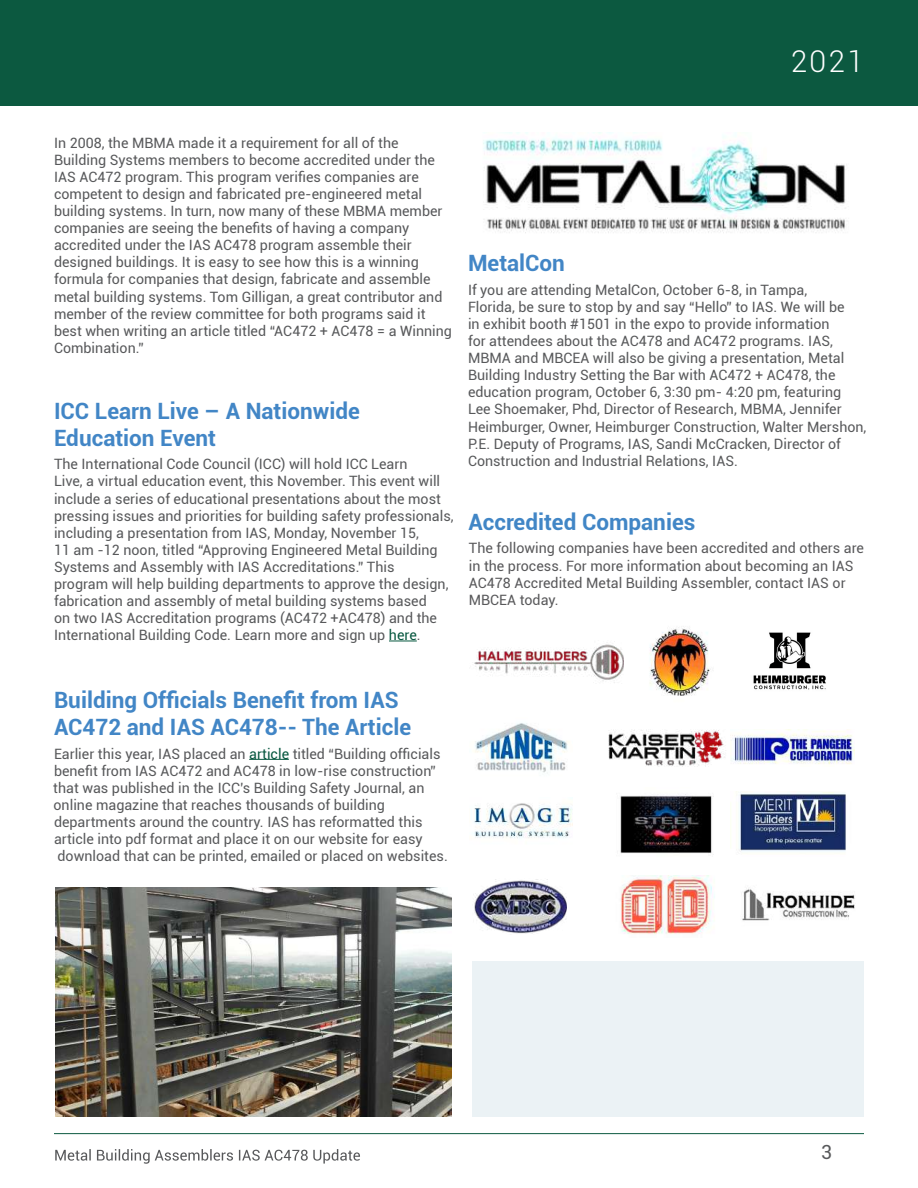
<style>
.page{position:relative;width:918px;height:1188px;background:#fff}
.page>*{position:absolute;margin:0;border:0;box-sizing:border-box;transform-origin:0 0}
.t1{font:300 30px "Roboto";color:#fff}
.t2{font:700 22.5px/27px "Roboto";color:#4286c6}
.t3{font:700 22.5px "Roboto";color:#4186c6}
.t4{font:19.5px "Roboto";color:#58595b}
.t5{font:14.25px/17.1px "Roboto";color:#58595b}
.t6{font:14.25px/17.1px "Roboto";color:#59595b}
.s1{color:#085840}
</style>
<div class="page">
<img style="left:474px;top:723px;width:96px;height:51px">
<img style="left:608px;top:729px;width:246px;height:38px">
<img style="left:753px;top:632px;width:73px;height:58px">
<img style="left:474px;top:803px;width:98px;height:35px">
<img style="left:730px;top:791px;width:116px;height:60px">
<img style="left:620px;top:794px;width:94px;height:60px">
<img style="left:650px;top:627px;width:61px;height:69px">
<img style="left:474px;top:644px;width:150px;height:39px">
<img style="left:474px;top:879px;width:93px;height:55px">
<img style="left:621px;top:876px;width:94px;height:58px">
<img style="left:742px;top:888px;width:113px;height:33px">
<hr style="left:54px;top:1133px;width:810px;height:1px;background:#0c5940">
<svg style="left:55px;top:1149px;width:305px;height:15px"></svg>
<div style="left:0;top:0;width:918px;height:106px;background:#0c5940"></div>
<img style="left:483px;top:133px;width:363px;height:100px">
<hr style="left:249px;top:759px;width:40px;height:1px;background:#085840">
<svg style="left:389px;top:641px;width:28px;height:1px"></svg>
<img style="left:55px;top:887px;width:396px;height:230px">
<h1 class="t1" style="left:791px;top:50px;width:75px">2021</h1>
<p class="t5" style="left:54px;top:136px;width:400px">In 2008, the MBMA made it a requirement for all of the Building Systems members to become accredited under the IAS AC472 program. This program verifies companies are competent to design and fabricated pre-engineered metal building systems. In turn, now many of these MBMA member companies are seeing the benefits of having a company accredited under the IAS AC478 program assemble their designed buildings. It is easy to see how this is a winning formula for companies that design, fabricate and assemble metal building systems. Tom Gilligan, a great contributor and member of the review committee for both programs said it best when writing an article titled “AC472 + AC478 = a Winning Combination.”</p>
<h2 class="t2" style="left:54px;top:399px;width:307px">ICC Learn Live – A Nationwide<br>Education Event</h2>
<p class="t5" style="left:54px;top:457px;width:401px">The International Code Council (ICC) will hold ICC Learn<br>Live, a virtual education event, this November. This event will include a series of educational presentations about the most pressing issues and priorities for building safety professionals, including a presentation from IAS, Monday, November 15,<br>11 am -12 noon, titled “Approving Engineered Metal Building Systems and Assembly with IAS Accreditations.” This<br>program will help building departments to approve the design, fabrication and assembly of metal building systems based<br>on two IAS Accreditation programs (AC472 +AC478) and the International Building Code. Learn more and sign up <span class="s1">here</span>.</p>
<h2 class="t2" style="left:468px;top:252px;width:98px">MetalCon</h2>
<p class="t5" style="left:468px;top:283px;width:400px">If you are attending MetalCon, October 6-8, in Tampa,<br>Florida, be sure to stop by and say “Hello” to IAS. We will be<br>in exhibit booth #1501 in the expo to provide information<br>for attendees about the AC478 and AC472 programs. IAS, MBMA and MBCEA will also be giving a presentation, Metal Building Industry Setting the Bar with AC472 + AC478, the education program, October 6, 3:30 pm- 4:20 pm, featuring Lee Shoemaker, Phd, Director of Research, MBMA, Jennifer Heimburger, Owner, Heimburger Construction, Walter Mershon, P.E. Deputy of Programs, IAS, Sandi McCracken, Director of Construction and Industrial Relations, IAS.</p>
<h2 class="t3" style="left:469px;top:513px;width:228px">Accredited Companies</h2>
<p class="t6" style="left:469px;top:541px;width:397px">The following companies have been accredited and others are in the process. For more information about becoming an IAS AC478 Accredited Metal Building Assembler, contact IAS or MBCEA today.</p>
<h2 class="t2" style="left:54px;top:689px;width:359px">Building Officials Benefit from IAS<br>AC472 and IAS AC478-- The Article</h2>
<p class="t5" style="left:53px;top:747px;width:396px">Earlier this year, IAS placed an <span class="s1">article</span> titled “Building officials benefit from IAS AC472 and AC478 in low-rise construction” that was published in the ICC’s Building Safety Journal, an online magazine that reaches thousands of building departments around the country. IAS has reformatted this article into pdf format and place it on our website for easy download that can be printed, emailed or placed on websites.</p>
<h3 class="t4" style="left:821px;top:1145px;width:12px">3</h3>
</div>
